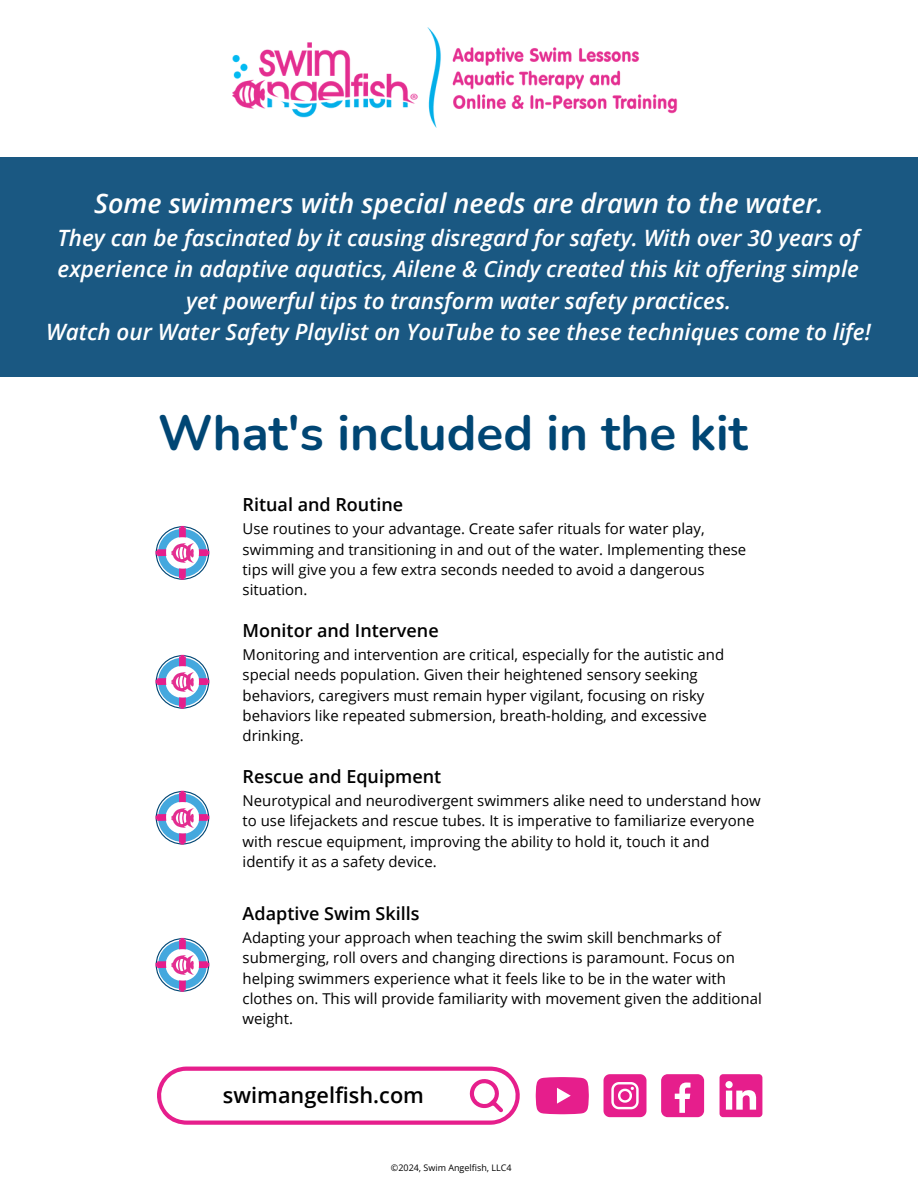
<style>
.page{position:relative;width:918px;height:1188px;background:#fff}
.page>*{position:absolute;margin:0;border:0;box-sizing:border-box;transform-origin:0 0}
.t1{font:700 49.5px "Nunito";color:#004674}
.t2{font:italic 600 27px "Open Sans";color:#fff}
.t3{font:italic 600 22.5px/31.5px "Open Sans";color:#fff;text-align:center}
.t4{font:600 21.75px "Open Sans";color:#000}
.t5{font:600 18px "Open Sans";color:#000}
.t6{font:15px/20.2px "Open Sans";color:#000}
.t7{font:9px "Open Sans";color:#000}
</style>
<div class="page">
<svg style="left:157px;top:1067px;width:363px;height:58px"></svg>
<div style="left:0;top:157px;width:918px;height:220px;background:#1a5882"></div>
<svg style="left:156px;top:526px;width:53px;height:54px"></svg>
<img style="left:171px;top:543px;width:23px;height:20px">
<svg style="left:156px;top:655px;width:53px;height:54px"></svg>
<img style="left:171px;top:672px;width:23px;height:19px">
<svg style="left:156px;top:791px;width:53px;height:54px"></svg>
<img style="left:171px;top:808px;width:23px;height:19px">
<svg style="left:156px;top:938px;width:53px;height:54px"></svg>
<img style="left:171px;top:955px;width:23px;height:19px">
<svg style="left:536px;top:1077px;width:53px;height:37px;background:#e83798"></svg>
<svg style="left:604px;top:1074px;width:42px;height:43px;background:#ea48a1"></svg>
<div style="left:661px;top:1074px;width:43px;height:43px;background:#e61e8c;border-radius:7px"></div>
<svg style="left:675px;top:1083px;width:15px;height:30px"></svg>
<svg style="left:720px;top:1074px;width:42px;height:43px"></svg>
<img style="left:232px;top:28px;width:446px;height:100px">
<h3 class="t2" style="left:94px;top:184px;width:731px">Some swimmers with special needs are drawn to the water.</h3>
<h3 class="t3" style="left:46px;top:221px;width:826px">They can be fascinated by it causing disregard for safety. With over 30 years of experience in adaptive aquatics, Ailene &amp; Cindy created this kit offering simple yet powerful tips to transform water safety practices.<br>Watch our Water Safety Playlist on YouTube to see these techniques come to life!</h3>
<p class="t1" style="left:158px;top:400px;width:592px">What's included in the kit</p>
<h4 class="t5" style="left:243px;top:492px;width:162px">Ritual and Routine</h4>
<p class="t6" style="left:243px;top:518px;width:505px">Use routines to your advantage. Create safer rituals for water play, swimming and transitioning in and out of the water. Implementing these tips will give you a few extra seconds needed to avoid a dangerous situation.</p>
<h3 class="t5" style="left:243px;top:618px;width:198px">Monitor and Intervene</h3>
<h4 class="t6" style="left:243px;top:644px;width:483px">Monitoring and intervention are critical, especially for the autistic and special needs population. Given their heightened sensory seeking behaviors, caregivers must remain hyper vigilant, focusing on risky behaviors like repeated submersion, breath-holding, and excessive drinking.</h4>
<p class="t5" style="left:243px;top:764px;width:200px">Rescue and Equipment</p>
<h3 class="t6" style="left:243px;top:790px;width:519px">Neurotypical and neurodivergent swimmers alike need to understand how to use lifejackets and rescue tubes. It is imperative to familiarize everyone with rescue equipment, improving the ability to hold it, touch it and identify it as a safety device.</h3>
<h4 class="t5" style="left:243px;top:901px;width:178px">Adaptive Swim Skills</h4>
<p class="t6" style="left:243px;top:927px;width:521px">Adapting your approach when teaching the swim skill benchmarks of submerging, roll overs and changing directions is paramount. Focus on helping swimmers experience what it feels like to be in the water with clothes on. This will provide familiarity with movement given the additional weight.</p>
<p class="t4" style="left:223px;top:1080px;width:203px">swimangelfish.com</p>
<p class="t7" style="left:391px;top:1161px;width:122px">©2024, Swim Angelfish, LLC4</p>
</div>
